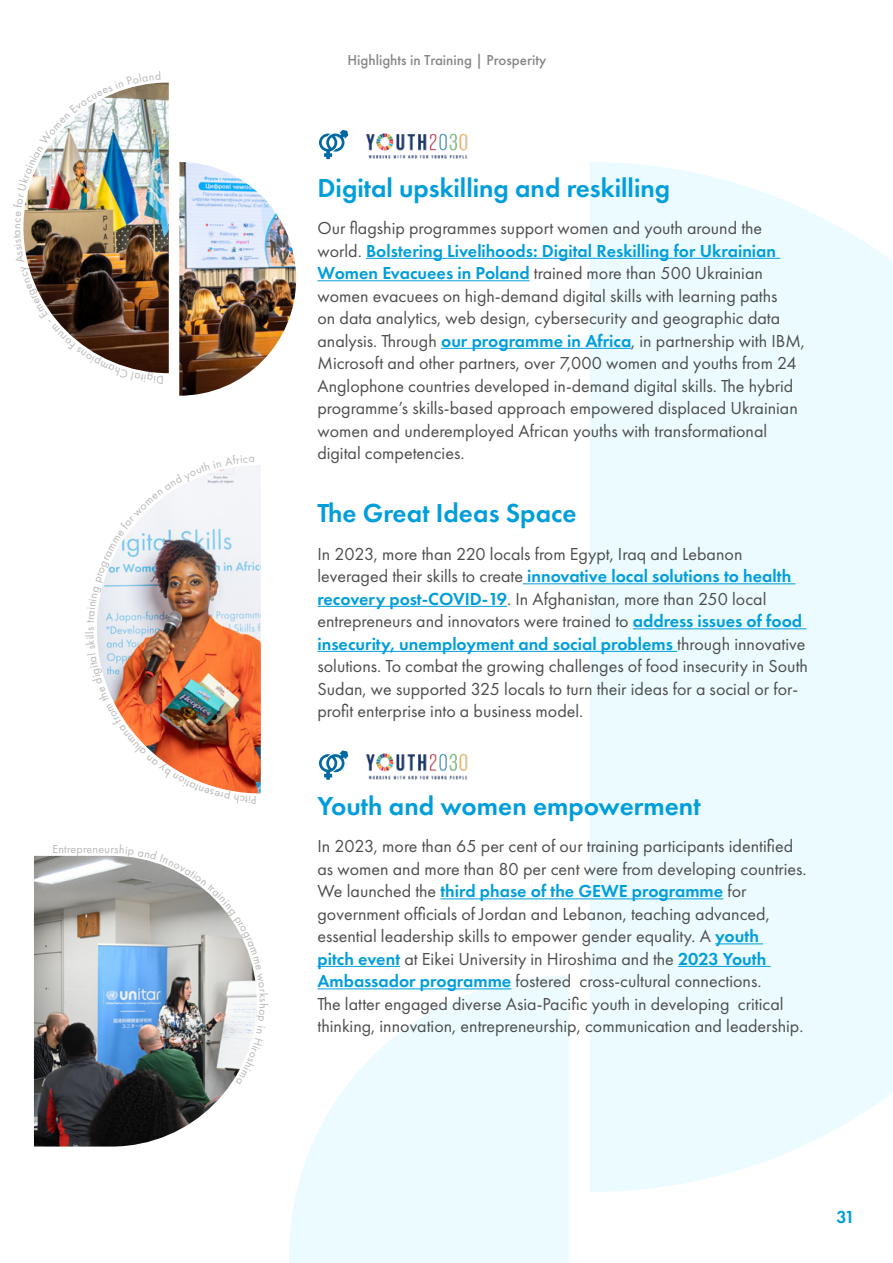
<style>
.page{position:relative;width:893px;height:1263px;background:#fff}
.page>*{position:absolute;margin:0;border:0;box-sizing:border-box;transform-origin:0 0}
.t1{font:600 27px "Futura PT";color:#009edb}
.t2{font:18px/22.5px "Futura PT";color:#4d4d4d}
.t3{font:600 18px "Futura PT";color:#009edb}
.t4{font:500 15px "Futura PT";color:#878787}
.t5{font:12px "Futura PT";letter-spacing:.02em;color:#b8b8b8}
.s1{font-weight:600;color:#009edb}
</style>
<div class="page">
<svg style="left:289px;top:976px;width:280px;height:287px;fill:#ebfbff"></svg>
<div style="left:590px;top:162px;width:303px;height:1030px;background:#ebfbff"></div>
<hr style="left:366px;top:258px;width:414px;height:1px;background:#009edb">
<hr style="left:317px;top:280px;width:213px;height:1px;background:#009edb">
<hr style="left:441px;top:348px;width:190px;height:1px;background:#009edb">
<hr style="left:523px;top:583px;width:272px;height:1px;background:#009edb">
<hr style="left:317px;top:606px;width:190px;height:1px;background:#009edb">
<hr style="left:633px;top:628px;width:173px;height:1px;background:#009edb">
<hr style="left:317px;top:651px;width:360px;height:1px;background:#009edb">
<hr style="left:440px;top:898px;width:283px;height:1px;background:#009edb">
<hr style="left:715px;top:943px;width:48px;height:1px;background:#009edb">
<hr style="left:317px;top:966px;width:83px;height:1px;background:#009edb">
<hr style="left:678px;top:966px;width:93px;height:1px;background:#009edb">
<hr style="left:317px;top:988px;width:194px;height:1px;background:#009edb">
<img style="left:179px;top:162px;width:117px;height:234px">
<img style="left:163px;top:82px;width:6px;height:291px">
<img style="left:34px;top:856px;width:197px;height:290px">
<img style="left:256px;top:465px;width:5px;height:328px">
<svg style="left:319px;top:130px;width:29px;height:29px"></svg>
<svg style="left:319px;top:750px;width:29px;height:30px"></svg>
<img style="left:365px;top:133px;width:103px;height:26px">
<img style="left:365px;top:753px;width:103px;height:27px">
<img style="left:23px;top:82px;width:140px;height:292px">
<img style="left:97px;top:465px;width:159px;height:329px">
<img style="left:111px;top:855px;width:146px;height:229px">
<p class="t5" style="left:52px;top:842px;width:59px">Entrepreneu</p>
<p class="t4" style="left:347px;top:51px;width:201px">Highlights in Training | Prosperity</p>
<h1 class="t1" style="left:317px;top:171px;width:354px">Digital upskilling and reskilling</h1>
<p class="t2" style="left:317px;top:217px;width:489px">Our flagship programmes support women and youth around the world. <span class="s1">Bolstering Livelihoods: Digital Reskilling for Ukrainian Women Evacuees in Poland</span> trained more than 500 Ukrainian women evacuees on high-demand digital skills with learning paths<br>on data analytics, web design, cybersecurity and geographic data analysis. Through <span class="s1">our programme in Africa</span>, in partnership with IBM, Microsoft and other partners, over 7,000 women and youths from 24<br>Anglophone countries developed in-demand digital skills. The hybrid programme’s skills-based approach empowered displaced Ukrainian women and underemployed African youths with transformational digital competencies.</p>
<h1 class="t1" style="left:317px;top:496px;width:260px">The Great Ideas Space</h1>
<p class="t2" style="left:317px;top:542px;width:492px">In 2023, more than 220 locals from Egypt, Iraq and Lebanon leveraged their skills to create <span class="s1">innovative local solutions to health recovery post-COVID-19</span>. In Afghanistan, more than 250 local entrepreneurs and innovators were trained to <span class="s1">address issues of food insecurity, unemployment and social problems</span> through innovative solutions. To combat the growing challenges of food insecurity in South Sudan, we supported 325 locals to turn their ideas for a social or for&shy;profit enterprise into a business model.</p>
<h1 class="t1" style="left:317px;top:789px;width:385px">Youth and women empowerment</h1>
<p class="t2" style="left:317px;top:835px;width:491px">In 2023, more than 65 per cent of our training participants identified as women and more than 80 per cent were from developing countries.<br>We launched the <span class="s1">third phase of the GEWE programme</span> for government officials of Jordan and Lebanon, teaching advanced, essential leadership skills to empower gender equality. A <span class="s1">youth<br>pitch event</span> at Eikei University in Hiroshima and the <span class="s1">2023 Youth Ambassador programme</span> fostered cross-cultural connections.<br>The latter engaged diverse Asia-Pacific youth in developing critical thinking, innovation, entrepreneurship, communication and leadership.</p>
<p class="t3" style="left:836px;top:1205px;width:20px">31</p>
</div>
